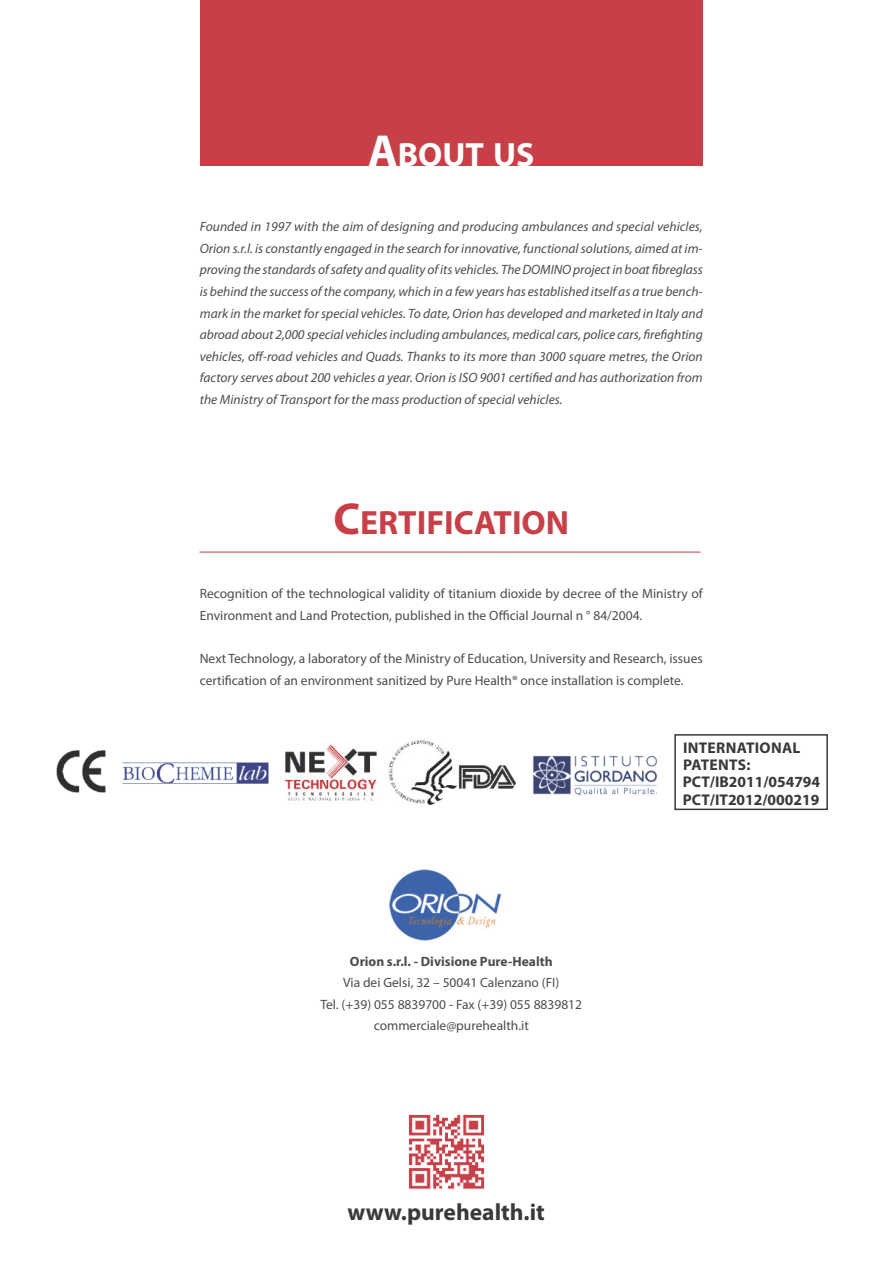
<style>
.page{position:relative;width:893px;height:1263px;background:#fff}
.page>*{position:absolute;margin:0;border:0;box-sizing:border-box;transform-origin:0 0}
.t1{font:700 33.75px "Myriad Pro";color:#c84047}
.t2{font:700 33.75px "Myriad Pro";color:#fff}
.t3{font:700 23.55px "Myriad Pro";color:#39383a}
.t4{font:700 15.6px/17.2px "Myriad Pro";color:#39383a}
.t5{font:italic 13.5px/21.6px "Myriad Pro";color:#4c4c4e;text-align:justify}
.t6{font:13.5px/21.6px "Myriad Pro";color:#4c4c4e}
.t7{font:700 13.5px "Myriad Pro";color:#4c4c4e}
.s1{font-size:45px}
</style>
<div class="page">
<img style="left:389px;top:869px;width:113px;height:72px">
<img style="left:285px;top:744px;width:92px;height:57px">
<img style="left:533px;top:755px;width:125px;height:41px">
<img style="left:122px;top:762px;width:147px;height:22px">
<div style="left:674px;top:734px;width:154px;height:76px;border:2px solid #39383a"></div>
<img style="left:56px;top:751px;width:50px;height:42px">
<img style="left:388px;top:740px;width:128px;height:66px">
<div style="left:200px;top:0;width:502px;height:166px;background:#c84047"></div>
<hr style="left:200px;top:552px;width:500px;height:1px;background:#c84047">
<img style="left:408px;top:1114px;width:77px;height:75px">
<h1 class="t2" style="left:368px;top:142px;width:167px"><span class="s1">A</span>BOUT US</h1>
<p class="t5" style="left:200px;top:217px;width:504px">Founded in 1997 with the aim of designing and producing ambulances and special vehicles, Orion s.r.l. is constantly engaged in the search for innovative, functional solutions, aimed at im&shy;proving the standards ofsafety and quality of its vehicles. TheDOMINOprojectin boat fibreglass is behind the success ofthe company, which in a few years has established itself as a true bench&shy;mark in the market for special vehicles. To date, Orion has developed and marketed in Italy and abroad about 2,000 special vehiclesincluding ambulances, medical cars, police cars, firefighting vehicles, off-road vehicles and Quads. Thanks to its more than 3000 square metres, the Orion factory serves about 200 vehicles a year. Orion is ISO 9001 certified and has authorization from the Ministry of Transport for the mass production ofspecial vehicles.</p>
<h1 class="t1" style="left:333px;top:510px;width:237px"><span class="s1">C</span>ERTIFICATION</h1>
<p class="t6" style="left:200px;top:584px;width:505px">Recognition of the technological validity of titanium dioxide by decree of the Ministry of environment and land Protection, published in the Official Journal n ° 84/2004.</p>
<p class="t6" style="left:200px;top:649px;width:504px">next Technology, a laboratory of the Ministry of education, university and Research, issues certification of an environment sanitized by Pure health® once installation is complete.</p>
<p class="t7" style="left:350px;top:956px;width:204px">ORION S.R.L. - DIVISIONE PURE-HEALTH</p>
<p class="t6" style="left:320px;top:973px;width:263px;text-align:center">Via dei gelsi, 32 – 50041 calenzano (fi)<br>Tel. (+39) 055 8839700 - fax (+39) 055 8839812 commerciale@purehealth.it</p>
<h2 class="t3" style="left:348px;top:1203px;width:199px">WWW.PUREHEALTH.IT</h2>
<p class="t4" style="left:683px;top:740px;width:139px">INTERNATIONAL<br>PATENTS:<br>PCT/IB2011/054794<br>PCT/IT2012/000219</p>
</div>
